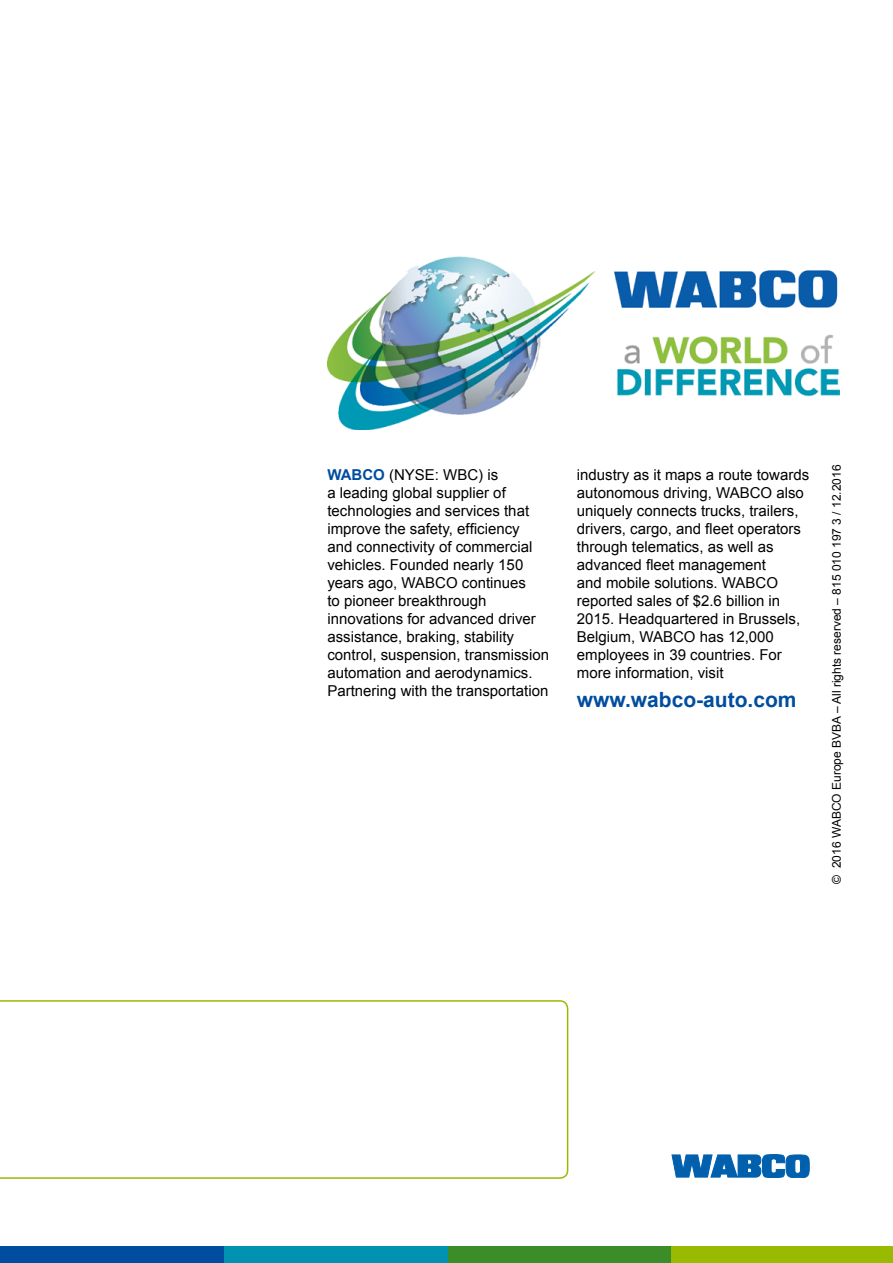
<style>
.page{position:relative;width:893px;height:1263px;background:#fff}
.page>*{position:absolute;margin:0;border:0;box-sizing:border-box;transform-origin:0 0}
.t1{font:700 21px "Arial";color:#004d9f}
.t2{font:15px/18px "Arial";color:#000}
.t3{font:12px "Arial";color:#000}
.s1{font-weight:700;color:#004d9f}
</style>
<div class="page">
<svg style="left:0;top:1000px;width:568px;height:179px"></svg>
<img style="left:327px;top:257px;width:513px;height:172px">
<svg style="left:671px;top:1154px;width:138px;height:23px;background:#3581be"></svg>
<div style="left:0;top:1247px;width:225px;height:16px;background:#004d9f"></div>
<div style="left:225px;top:1247px;width:223px;height:16px;background:#0093b1"></div>
<div style="left:448px;top:1247px;width:223px;height:16px;background:#3b8e27"></div>
<div style="left:671px;top:1247px;width:222px;height:16px;background:#98ba00"></div>
<p class="t2" style="left:327px;top:465px;width:223px"><span class="s1">WABCO</span> (NYSE: WBC) is<br>a leading global supplier of technologies and services that improve the safety, efficiency<br>and connectivity of commercial vehicles. Founded nearly 150 years ago, WABCO continues<br>to pioneer breakthrough innovations for advanced driver assistance, braking, stability control, suspension, transmission automation and aerodynamics.<br>Partnering with the transportation</p>
<p class="t2" style="left:577px;top:465px;width:234px">industry as it maps a route towards autonomous driving, WABCO also uniquely connects trucks, trailers, drivers, cargo, and fleet operators through telematics, as well as advanced fleet management<br>and mobile solutions. WABCO reported sales of $2.6 billion in<br>2015. Headquartered in Brussels,<br>Belgium, WABCO has 12,000 employees in 39 countries. For more information, visit</p>
<h1 class="t1" style="left:577px;top:686px;width:221px">www.wabco-auto.com</h1>
<p class="t3" style="left:829px;top:884px;width:421px;rotate:-90deg">© 2016 WABCO Europe BVBA – All rights reserved – 815 010 197 3 / 12.2016</p>
</div>
